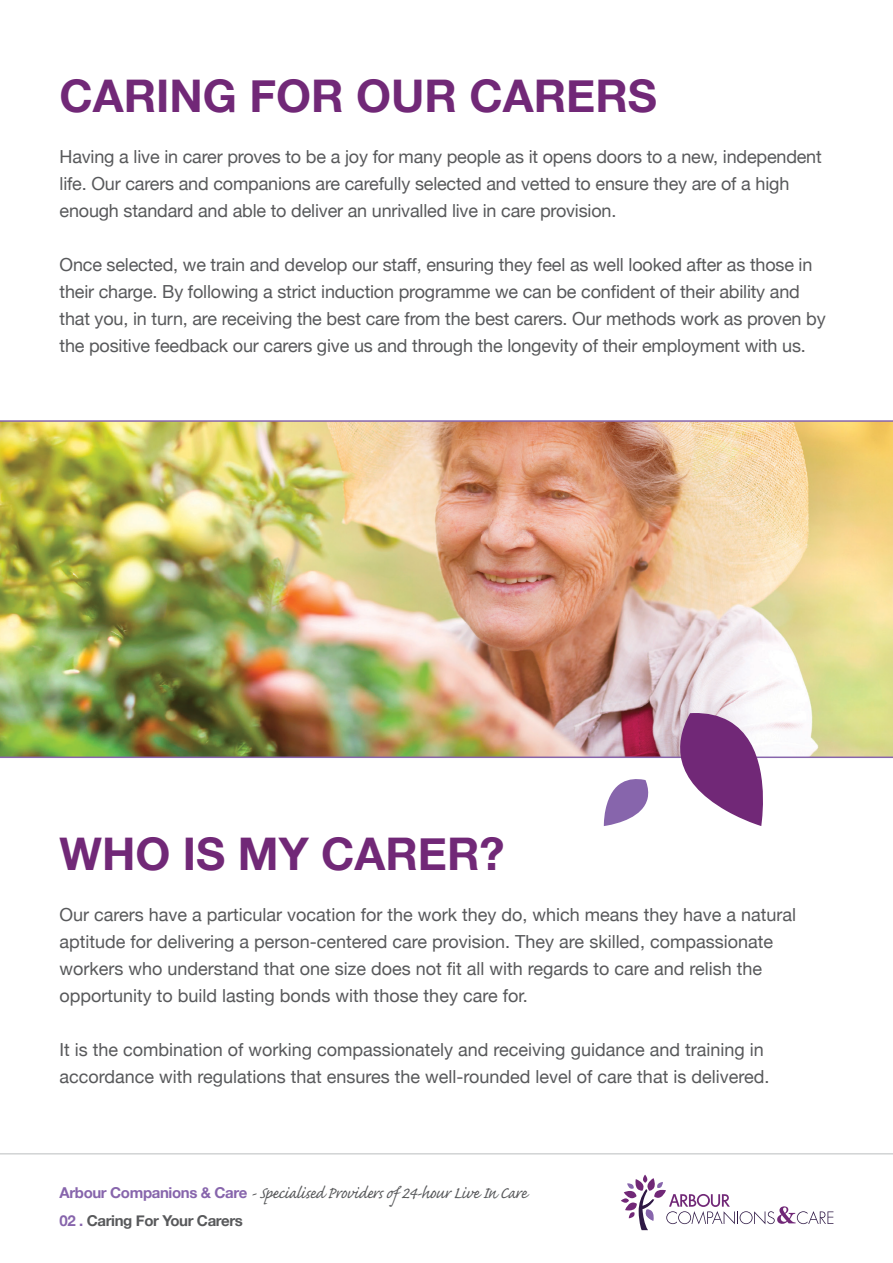
<style>
.page{position:relative;width:893px;height:1263px;background:#fff}
.page>*{position:absolute;margin:0;border:0;box-sizing:border-box;transform-origin:0 0}
.t1{font:700 45px "Helvetica Neue";color:#712877}
.t2{font:21px "Caflisch Script Pro";letter-spacing:-.025em;color:#58595b}
.t3{font:18px/27px "Helvetica Neue";letter-spacing:-.01em;color:#58595b}
.t4{font:700 15px "Helvetica Neue";letter-spacing:-.025em;color:#58595b}
.s1{font-family:"Helvetica Neue";font-weight:700;font-size:15px;color:#8765ac}
.s2{color:#8765ac}
</style>
<div class="page">
<img style="left:0;top:422px;width:893px;height:334px">
<hr style="left:0;top:1153px;width:893px;height:1px;background:#d1d3d4">
<svg style="left:621px;top:1174px;width:212px;height:56px"></svg>
<hr style="left:0;top:756px;width:893px;height:2px;background:#8765ac">
<hr style="left:0;top:420px;width:893px;height:2px;background:#8765ac">
<svg style="left:671px;top:713px;width:95px;height:113px"></svg>
<svg style="left:604px;top:779px;width:45px;height:47px"></svg>
<p class="t1" style="left:60px;top:61px;width:599px">CARING FOR OUR CARERS</p>
<p class="t3" style="left:60px;top:144px;width:764px">Having a live in carer proves to be a joy for many people as it opens doors to a new, independent life. Our carers and companions are carefully selected and vetted to ensure they are of a high enough standard and able to deliver an unrivalled live in care provision.</p>
<p class="t3" style="left:60px;top:252px;width:768px">Once selected, we train and develop our staff, ensuring they feel as well looked after as those in their charge. By following a strict induction programme we can be confident of their ability and that you, in turn, are receiving the best care from the best carers. Our methods work as proven by the positive feedback our carers give us and through the longevity of their employment with us.</p>
<p class="t1" style="left:60px;top:819px;width:447px">WHO IS MY CARER?</p>
<p class="t3" style="left:60px;top:902px;width:738px">Our carers have a particular vocation for the work they do, which means they have a natural aptitude for delivering a person-centered care provision. They are skilled, compassionate workers who understand that one size does not fit all with regards to care and relish the opportunity to build lasting bonds with those they care for.</p>
<p class="t3" style="left:60px;top:1037px;width:711px">It is the combination of working compassionately and receiving guidance and training in accordance with regulations that ensures the well-rounded level of care that is delivered.</p>
<p class="t2" style="left:60px;top:1182px;width:469px"><span class="s1">Arbour Companions &amp; Care</span> - Specialised Providers of 24-hour Live In Care</p>
<p class="t4" style="left:60px;top:1209px;width:185px"><span class="s2">02 .</span> Caring For Your Carers</p>
</div>
